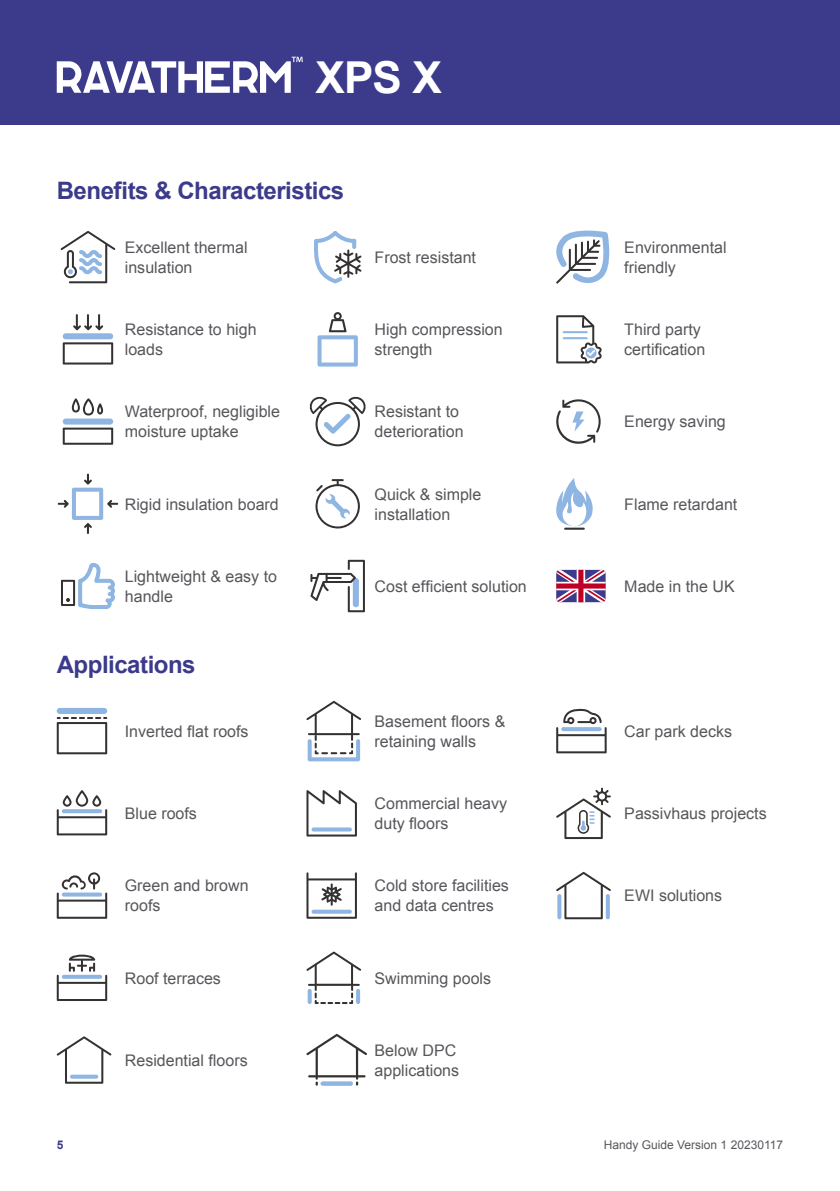
<style>
.page{position:relative;width:840px;height:1191px;background:#fff}
.page>*{position:absolute;margin:0;border:0;box-sizing:border-box;transform-origin:0 0}
.t1{font:700 44px "Arial";color:#fff}
.t2{font:700 24px "Arial";letter-spacing:-.02em;color:#3c3b8b}
.t3{font:16px/20px "Arial";color:#57565b}
.t4{font:12px "Arial";color:#57565b}
.t5{font:700 12px "Arial";color:#3c3b8b}
</style>
<div class="page">
<svg style="left:61px;top:231px;width:54px;height:52px"></svg>
<svg style="left:314px;top:231px;width:47px;height:52px"></svg>
<svg style="left:556px;top:231px;width:53px;height:52px"></svg>
<svg style="left:63px;top:342px;width:50px;height:22px"></svg>
<div style="left:63px;top:333px;width:50px;height:6px;background:#8fb5e2;border-radius:3px"></div>
<svg style="left:73px;top:314px;width:30px;height:16px"></svg>
<svg style="left:317px;top:312px;width:40px;height:54px"></svg>
<svg style="left:556px;top:315px;width:45px;height:48px"></svg>
<svg style="left:63px;top:427px;width:50px;height:18px"></svg>
<div style="left:63px;top:418px;width:50px;height:6px;background:#8fb5e2;border-radius:3px"></div>
<svg style="left:72px;top:398px;width:31px;height:17px"></svg>
<svg style="left:309px;top:397px;width:56px;height:49px"></svg>
<svg style="left:556px;top:399px;width:44px;height:45px"></svg>
<svg style="left:58px;top:473px;width:60px;height:61px"></svg>
<svg style="left:315px;top:479px;width:45px;height:49px"></svg>
<svg style="left:556px;top:478px;width:36px;height:52px"></svg>
<hr style="left:564px;top:527px;width:20px;height:3px;background:#343131">
<svg style="left:61px;top:563px;width:54px;height:46px"></svg>
<svg style="left:310px;top:560px;width:55px;height:52px"></svg>
<svg style="left:556px;top:570px;width:49px;height:32px"></svg>
<svg style="left:57px;top:717px;width:50px;height:37px"></svg>
<div style="left:57px;top:708px;width:50px;height:6px;background:#8fb5e2;border-radius:3px"></div>
<svg style="left:306px;top:701px;width:55px;height:60px"></svg>
<svg style="left:556px;top:709px;width:50px;height:44px"></svg>
<svg style="left:57px;top:790px;width:50px;height:45px"></svg>
<svg style="left:306px;top:790px;width:51px;height:46px"></svg>
<svg style="left:311px;top:827px;width:41px;height:4px"></svg>
<svg style="left:556px;top:787px;width:54px;height:52px"></svg>
<svg style="left:57px;top:872px;width:50px;height:46px"></svg>
<svg style="left:306px;top:872px;width:51px;height:46px"></svg>
<svg style="left:556px;top:872px;width:54px;height:47px"></svg>
<svg style="left:557px;top:894px;width:4px;height:25px"></svg>
<svg style="left:605px;top:894px;width:4px;height:25px"></svg>
<svg style="left:57px;top:954px;width:50px;height:47px"></svg>
<svg style="left:306px;top:951px;width:55px;height:53px"></svg>
<hr style="left:308px;top:983px;width:51px;height:3px;background:#343131">
<hr style="left:356px;top:989px;width:4px;height:15px;background:#8fb5e2;border-radius:2px">
<svg style="left:307px;top:989px;width:4px;height:15px"></svg>
<svg style="left:57px;top:1036px;width:54px;height:47px"></svg>
<svg style="left:306px;top:1033px;width:61px;height:52px"></svg>
<svg style="left:320px;top:1081px;width:33px;height:4px"></svg>
<div style="left:0;top:0;width:839px;height:125px;background:#3c3b8b"></div>
<svg style="left:57px;top:57px;width:245px;height:36px"></svg>
<h1 class="t1" style="left:315px;top:48px;width:128px">XPS X</h1>
<h2 class="t2" style="left:57px;top:175px;width:289px">Benefits &amp; Characteristics</h2>
<p class="t3" style="left:125px;top:237px;width:124px">Excellent thermal insulation</p>
<p class="t3" style="left:374px;top:247px;width:103px">Frost resistant</p>
<p class="t3" style="left:624px;top:237px;width:104px">Environmental friendly</p>
<p class="t3" style="left:125px;top:320px;width:133px">Resistance to high loads</p>
<p class="t3" style="left:374px;top:320px;width:130px">High compression strength</p>
<p class="t3" style="left:624px;top:320px;width:82px">Third party certification</p>
<p class="t3" style="left:125px;top:402px;width:157px">Waterproof, negligible moisture uptake</p>
<p class="t3" style="left:374px;top:402px;width:90px">Resistant to deterioration</p>
<p class="t3" style="left:624px;top:412px;width:103px">Energy saving</p>
<p class="t3" style="left:125px;top:494px;width:155px">Rigid insulation board</p>
<p class="t3" style="left:374px;top:484px;width:108px">Quick &amp; simple installation</p>
<p class="t3" style="left:624px;top:494px;width:114px">Flame retardant</p>
<p class="t3" style="left:125px;top:566px;width:154px">Lightweight &amp; easy to handle</p>
<p class="t3" style="left:374px;top:576px;width:154px">Cost efficient solution</p>
<p class="t3" style="left:624px;top:576px;width:112px">Made in the UK</p>
<h2 class="t2" style="left:57px;top:648px;width:140px">Applications</h2>
<p class="t3" style="left:125px;top:721px;width:125px">Inverted flat roofs</p>
<p class="t3" style="left:374px;top:711px;width:132px">Basement floors &amp; retaining walls</p>
<p class="t3" style="left:624px;top:721px;width:109px">Car park decks</p>
<p class="t3" style="left:125px;top:803px;width:74px">Blue roofs</p>
<p class="t3" style="left:374px;top:793px;width:134px">Commercial heavy duty floors</p>
<p class="t3" style="left:624px;top:803px;width:144px">Passivhaus projects</p>
<p class="t3" style="left:125px;top:876px;width:125px">Green and brown roofs</p>
<p class="t3" style="left:374px;top:876px;width:136px">Cold store facilities and data centres</p>
<p class="t3" style="left:624px;top:886px;width:99px">EWI solutions</p>
<p class="t3" style="left:125px;top:968px;width:98px">Roof terraces</p>
<p class="t3" style="left:374px;top:968px;width:118px">Swimming pools</p>
<p class="t3" style="left:125px;top:1050px;width:124px">Residential floors</p>
<p class="t3" style="left:374px;top:1040px;width:86px">Below DPC applications</p>
<p class="t5" style="left:57px;top:1136px;width:8px">5</p>
<p class="t4" style="left:603px;top:1136px;width:181px">Handy Guide Version 1 20230117</p>
</div>
